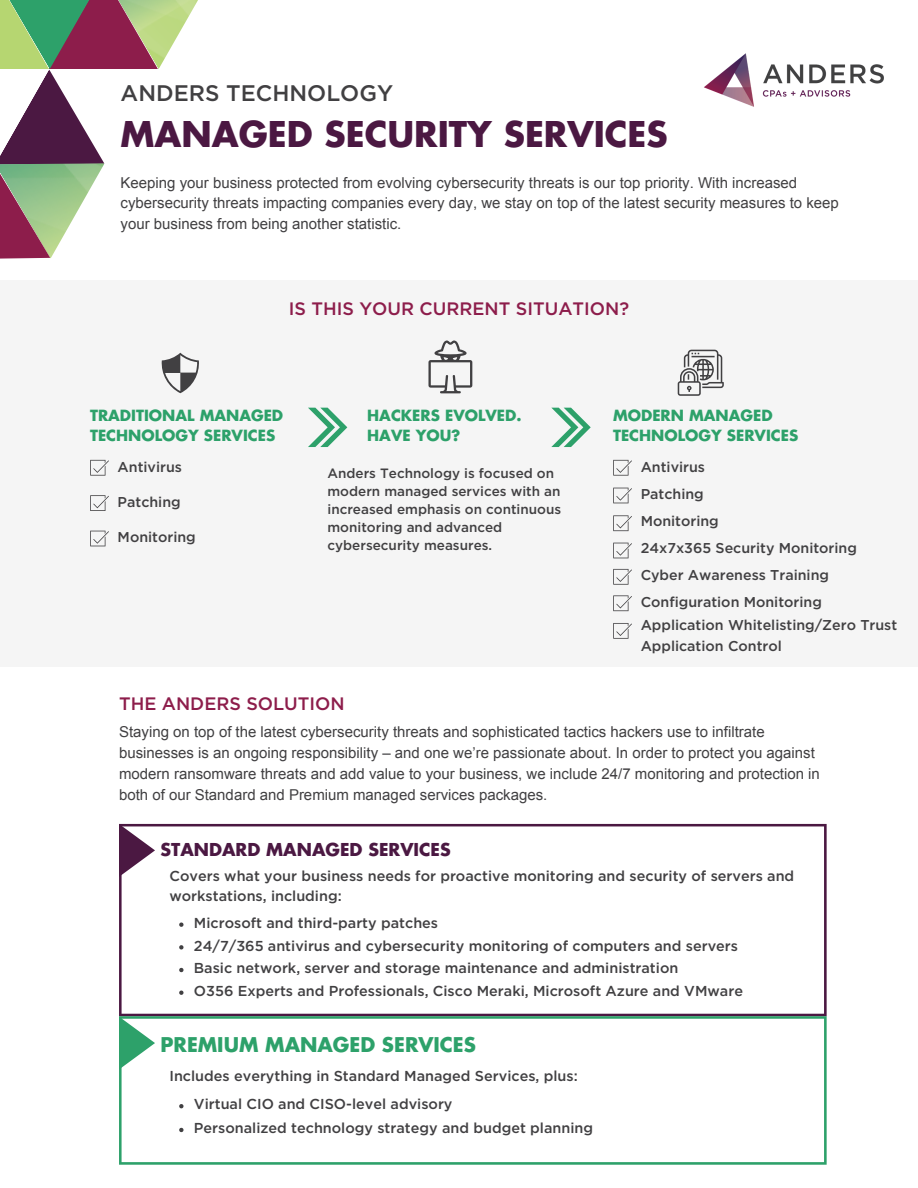
<style>
.page{position:relative;width:918px;height:1188px;background:#fff}
.page>*{position:absolute;margin:0;border:0;box-sizing:border-box;transform-origin:0 0}
.t1{font:700 34.5px "Futura Std";color:#4b1842}
.t2{font:500 22.5px "Gotham";color:#414042}
.t3{font:700 19.8px "Futura Std";color:#2da16a}
.t4{font:500 18px "Gotham";color:#8d1d4b}
.t5{font:700 17.25px "Futura Std";color:#4b1842}
.t6{font:15px/21px "Arial";color:#414042}
.t7{font:700 15px "Futura Std";color:#2da16a}
.t8{font:500 14.4px/19.5px "Gotham";color:#414042}
.t9{font:500 14.25px "Gotham";color:#414042}
.t10{font:500 13.5px/18px "Gotham";color:#414042}
</style>
<div class="page">
<img style="left:704px;top:53px;width:180px;height:54px">
<img style="left:158px;top:0;width:40px;height:69px">
<svg style="left:0;top:0;width:158px;height:259px"></svg>
<svg style="left:119px;top:824px;width:708px;height:192px"></svg>
<svg style="left:119px;top:824px;width:36px;height:53px"></svg>
<svg style="left:119px;top:1016px;width:708px;height:149px"></svg>
<svg style="left:119px;top:1017px;width:36px;height:52px"></svg>
<div style="left:0;top:280px;width:918px;height:387px;background:#f5f5f5"></div>
<svg style="left:308px;top:408px;width:39px;height:39px"></svg>
<svg style="left:551px;top:408px;width:40px;height:39px"></svg>
<svg style="left:428px;top:341px;width:44px;height:52px"></svg>
<svg style="left:90px;top:460px;width:19px;height:16px"></svg>
<svg style="left:90px;top:495px;width:19px;height:16px"></svg>
<svg style="left:90px;top:531px;width:19px;height:15px"></svg>
<svg style="left:613px;top:460px;width:19px;height:16px"></svg>
<svg style="left:613px;top:488px;width:19px;height:15px"></svg>
<svg style="left:613px;top:515px;width:19px;height:16px"></svg>
<svg style="left:613px;top:543px;width:19px;height:15px"></svg>
<svg style="left:613px;top:569px;width:19px;height:16px"></svg>
<svg style="left:613px;top:595px;width:19px;height:16px"></svg>
<svg style="left:613px;top:623px;width:19px;height:16px"></svg>
<svg style="left:161px;top:353px;width:38px;height:40px"></svg>
<svg style="left:678px;top:350px;width:46px;height:46px"></svg>
<svg style="left:179px;top:923px;width:5px;height:4px"></svg>
<svg style="left:179px;top:945px;width:5px;height:5px"></svg>
<svg style="left:179px;top:968px;width:5px;height:4px"></svg>
<svg style="left:179px;top:991px;width:5px;height:4px"></svg>
<svg style="left:179px;top:1104px;width:5px;height:4px"></svg>
<svg style="left:179px;top:1128px;width:5px;height:4px"></svg>
<p class="t2" style="left:121px;top:83px;width:274px">ANDERS TECHNOLOGY</p>
<p class="t1" style="left:121px;top:119px;width:549px">MANAGED SECURITY SERVICES</p>
<p class="t6" style="left:121px;top:173px;width:720px;line-height:20.2px">Keeping your business protected from evolving cybersecurity threats is our top priority. With increased cybersecurity threats impacting companies every day, we stay on top of the latest security measures to keep your business from being another statistic.</p>
<p class="t4" style="left:289px;top:301px;width:342px">IS THIS YOUR CURRENT SITUATION?</p>
<p class="t7" style="left:90px;top:408px;width:195px">TRADITIONAL MANAGED</p>
<p class="t7" style="left:90px;top:429px;width:187px">TECHNOLOGY SERVICES</p>
<p class="t9" style="left:118px;top:461px;width:66px">Antivirus</p>
<p class="t9" style="left:118px;top:496px;width:65px">Patching</p>
<p class="t9" style="left:118px;top:530px;width:80px">Monitoring</p>
<p class="t7" style="left:367px;top:408px;width:156px">HACKERS EVOLVED.</p>
<p class="t7" style="left:367px;top:429px;width:95px">HAVE YOU?</p>
<p class="t10" style="left:327px;top:465px;width:235px">Anders Technology is focused on modern managed services with an increased emphasis on continuous monitoring and advanced cybersecurity measures.</p>
<p class="t7" style="left:613px;top:408px;width:161px">MODERN MANAGED</p>
<p class="t7" style="left:613px;top:429px;width:187px">TECHNOLOGY SERVICES</p>
<p class="t9" style="left:641px;top:460px;width:66px">Antivirus</p>
<p class="t9" style="left:641px;top:487px;width:65px">Patching</p>
<p class="t9" style="left:641px;top:514px;width:80px">Monitoring</p>
<p class="t9" style="left:641px;top:541px;width:218px">24x7x365 Security Monitoring</p>
<p class="t9" style="left:641px;top:568px;width:190px">Cyber Awareness Training</p>
<p class="t9" style="left:641px;top:595px;width:183px">Configuration Monitoring</p>
<p class="t9" style="left:641px;top:619px;width:258px">Application Whitelisting/Zero Trust</p>
<p class="t9" style="left:641px;top:639px;width:143px">Application Control</p>
<p class="t4" style="left:119px;top:695px;width:227px">THE ANDERS SOLUTION</p>
<p class="t6" style="left:119px;top:721px;width:702px">Staying on top of the latest cybersecurity threats and sophisticated tactics hackers use to infiltrate businesses is an ongoing responsibility – and one we’re passionate about. In order to protect you against modern ransomware threats and add value to your business, we include 24/7 monitoring and protection in both of our Standard and Premium managed services packages.</p>
<p class="t5" style="left:161px;top:842px;width:292px">STANDARD MANAGED SERVICES</p>
<p class="t8" style="left:169px;top:867px;width:626px">Covers what your business needs for proactive monitoring and security of servers and workstations, including:</p>
<p class="t8" style="left:194px;top:914px;width:246px">Microsoft and third-party patches</p>
<p class="t8" style="left:194px;top:937px;width:546px">24/7/365 antivirus and cybersecurity monitoring of computers and servers</p>
<p class="t8" style="left:194px;top:959px;width:486px">Basic network, server and storage maintenance and administration</p>
<p class="t8" style="left:194px;top:982px;width:551px">O356 Experts and Professionals, Cisco Meraki, Microsoft Azure and VMware</p>
<p class="t3" style="left:161px;top:1035px;width:317px">PREMIUM MANAGED SERVICES</p>
<p class="t8" style="left:169px;top:1067px;width:410px">Includes everything in Standard Managed Services, plus:</p>
<p class="t8" style="left:194px;top:1095px;width:260px">Virtual CIO and CISO-level advisory</p>
<p class="t8" style="left:194px;top:1119px;width:401px">Personalized technology strategy and budget planning</p>
</div>
